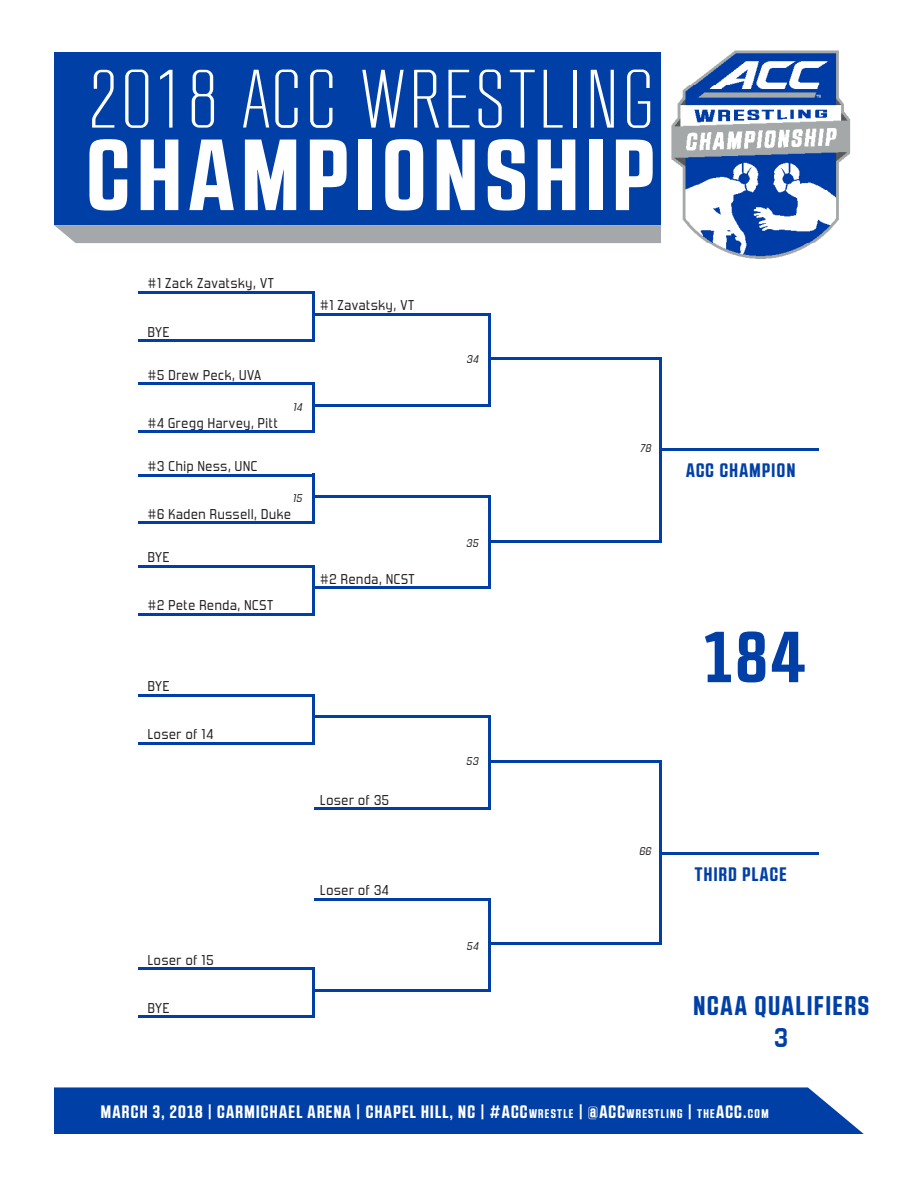
<style>
.page{position:relative;width:918px;height:1188px;background:#fff}
.page>*{position:absolute;margin:0;border:0;box-sizing:border-box;transform-origin:0 0}
.t1{font:700 100.8px "RB No 2.1 a";letter-spacing:.075em;color:#fff}
.t2{font:300 81.9px "RB No 2";letter-spacing:.05em;color:#fff}
.t3{font:700 72px "RB No 2.1 a";color:#0040a6}
.t4{font:700 27px "RB No 2.1 a";letter-spacing:.075em;color:#0040a6}
.t5{font:700 27px "Forgotten Futurist Rg";color:#0040a6}
.t6{font:700 19.5px "RB No 2.1 a";letter-spacing:.075em;color:#0040a6}
.t7{font:700 18px "RB No 2.1 a";letter-spacing:.075em;color:#fff}
.t8{font:14.1px "Forgotten Futurist Rg";letter-spacing:.05em;color:#231f20}
.t9{font:italic 11.1px "Forgotten Futurist Rg";letter-spacing:.05em;color:#231f20}
.s1{font-style:inherit}
.s2{font-size:12.6px}
</style>
<div class="page">
<hr style="left:488px;top:313px;width:2px;height:93px;background:#0040a6">
<hr style="left:314px;top:313px;width:176px;height:2px;background:#0040a6">
<hr style="left:314px;top:404px;width:176px;height:2px;background:#0040a6">
<hr style="left:488px;top:716px;width:2px;height:93px;background:#0040a6">
<hr style="left:314px;top:716px;width:176px;height:2px;background:#0040a6">
<hr style="left:314px;top:807px;width:176px;height:2px;background:#0040a6">
<hr style="left:488px;top:495px;width:2px;height:94px;background:#0040a6">
<hr style="left:314px;top:495px;width:176px;height:3px;background:#0040a6">
<hr style="left:314px;top:587px;width:176px;height:2px;background:#0040a6">
<hr style="left:488px;top:898px;width:2px;height:94px;background:#0040a6">
<hr style="left:314px;top:898px;width:176px;height:2px;background:#0040a6">
<hr style="left:314px;top:989px;width:176px;height:3px;background:#0040a6">
<hr style="left:659px;top:357px;width:3px;height:185px;background:#0040a6">
<hr style="left:488px;top:357px;width:174px;height:3px;background:#0040a6">
<hr style="left:488px;top:540px;width:174px;height:2px;background:#0040a6">
<hr style="left:659px;top:760px;width:3px;height:185px;background:#0040a6">
<hr style="left:488px;top:760px;width:174px;height:2px;background:#0040a6">
<hr style="left:488px;top:943px;width:174px;height:2px;background:#0040a6">
<hr style="left:662px;top:448px;width:156px;height:2px;background:#0040a6">
<hr style="left:662px;top:853px;width:156px;height:2px;background:#0040a6">
<hr style="left:138px;top:291px;width:176px;height:3px;background:#0040a6">
<hr style="left:138px;top:339px;width:176px;height:2px;background:#0040a6">
<hr style="left:312px;top:291px;width:2px;height:50px;background:#0040a6">
<hr style="left:138px;top:694px;width:176px;height:2px;background:#0040a6">
<hr style="left:138px;top:742px;width:176px;height:2px;background:#0040a6">
<hr style="left:312px;top:694px;width:2px;height:50px;background:#0040a6">
<hr style="left:138px;top:474px;width:176px;height:2px;background:#0040a6">
<hr style="left:138px;top:522px;width:176px;height:2px;background:#0040a6">
<hr style="left:312px;top:474px;width:2px;height:50px;background:#0040a6">
<hr style="left:138px;top:383px;width:176px;height:2px;background:#0040a6">
<hr style="left:138px;top:430px;width:176px;height:3px;background:#0040a6">
<hr style="left:312px;top:383px;width:2px;height:50px;background:#0040a6">
<hr style="left:138px;top:565px;width:176px;height:2px;background:#0040a6">
<hr style="left:138px;top:613px;width:176px;height:2px;background:#0040a6">
<hr style="left:312px;top:565px;width:2px;height:50px;background:#0040a6">
<hr style="left:138px;top:968px;width:176px;height:2px;background:#0040a6">
<hr style="left:138px;top:1016px;width:176px;height:2px;background:#0040a6">
<hr style="left:312px;top:968px;width:2px;height:50px;background:#0040a6">
<div style="left:54px;top:53px;width:761px;height:172px;background:#0040a6"></div>
<svg style="left:54px;top:225px;width:607px;height:18px"></svg>
<div style="left:54px;top:1087px;width:810px;height:47px;background:#0040a6"></div>
<img style="left:662px;top:50px;width:189px;height:209px">
<p class="t2" style="left:89px;top:55px;width:567px">2018 ACC WRESTLING</p>
<p class="t1" style="left:87px;top:116px;width:569px">CHAMPIONSHIP</p>
<p class="t8" style="left:148px;top:275px;width:128px">#1 Zack Zavatsky, VT</p>
<p class="t8" style="left:148px;top:323px;width:23px">BYE</p>
<p class="t8" style="left:148px;top:366px;width:115px">#5 Drew Peck, UVA</p>
<p class="t8" style="left:148px;top:414px;width:131px">#4 Gregg Harvey, Pitt</p>
<p class="t8" style="left:148px;top:457px;width:111px">#3 Chip Ness, UNC</p>
<p class="t9" style="left:293px;top:400px;width:11px">14</p>
<p class="t9" style="left:293px;top:491px;width:11px">15</p>
<p class="t8" style="left:148px;top:506px;width:145px">#6 Kaden Russell, Duke</p>
<p class="t8" style="left:148px;top:549px;width:23px">BYE</p>
<p class="t8" style="left:148px;top:597px;width:127px">#2 Pete Renda, NCST</p>
<p class="t8" style="left:320px;top:297px;width:96px">#1 Zavatsky, VT</p>
<p class="t8" style="left:320px;top:571px;width:96px">#2 Renda, NCST</p>
<p class="t8" style="left:148px;top:678px;width:23px">BYE</p>
<p class="t8" style="left:148px;top:726px;width:67px">Loser of 14</p>
<p class="t8" style="left:320px;top:791px;width:70px">Loser of 35</p>
<p class="t8" style="left:148px;top:951px;width:67px">Loser of 15</p>
<p class="t8" style="left:148px;top:1000px;width:23px">BYE</p>
<p class="t8" style="left:320px;top:882px;width:70px">Loser of 34</p>
<p class="t9" style="left:466px;top:352px;width:13px">34</p>
<p class="t9" style="left:466px;top:537px;width:13px">35</p>
<p class="t9" style="left:466px;top:754px;width:13px">53</p>
<p class="t9" style="left:466px;top:939px;width:13px">54</p>
<p class="t9" style="left:640px;top:442px;width:12px">78</p>
<p class="t6" style="left:686px;top:459px;width:111px">ACC CHAMPION</p>
<p class="t3" style="left:705px;top:615px;width:101px">184</p>
<p class="t9" style="left:639px;top:844px;width:13px">66</p>
<p class="t6" style="left:695px;top:863px;width:93px">THIRD PLACE</p>
<p class="t4" style="left:693px;top:989px;width:177px">NCAA QUALIFIERS</p>
<p class="t5" style="left:774px;top:1021px;width:15px">3</p>
<p class="t7" style="left:101px;top:1101px;width:669px">MARCH 3, 2018 | CARMICHAEL ARENA | CHAPEL HILL, NC | <span class="s1">#ACC</span><span class="s2">WRESTLE</span> <span class="s1">| @ACC</span><span class="s2">WRESTLING</span> <span class="s1">|</span> <span class="s2">THE</span><span class="s1">ACC.</span><span class="s2">COM</span></p>
</div>
